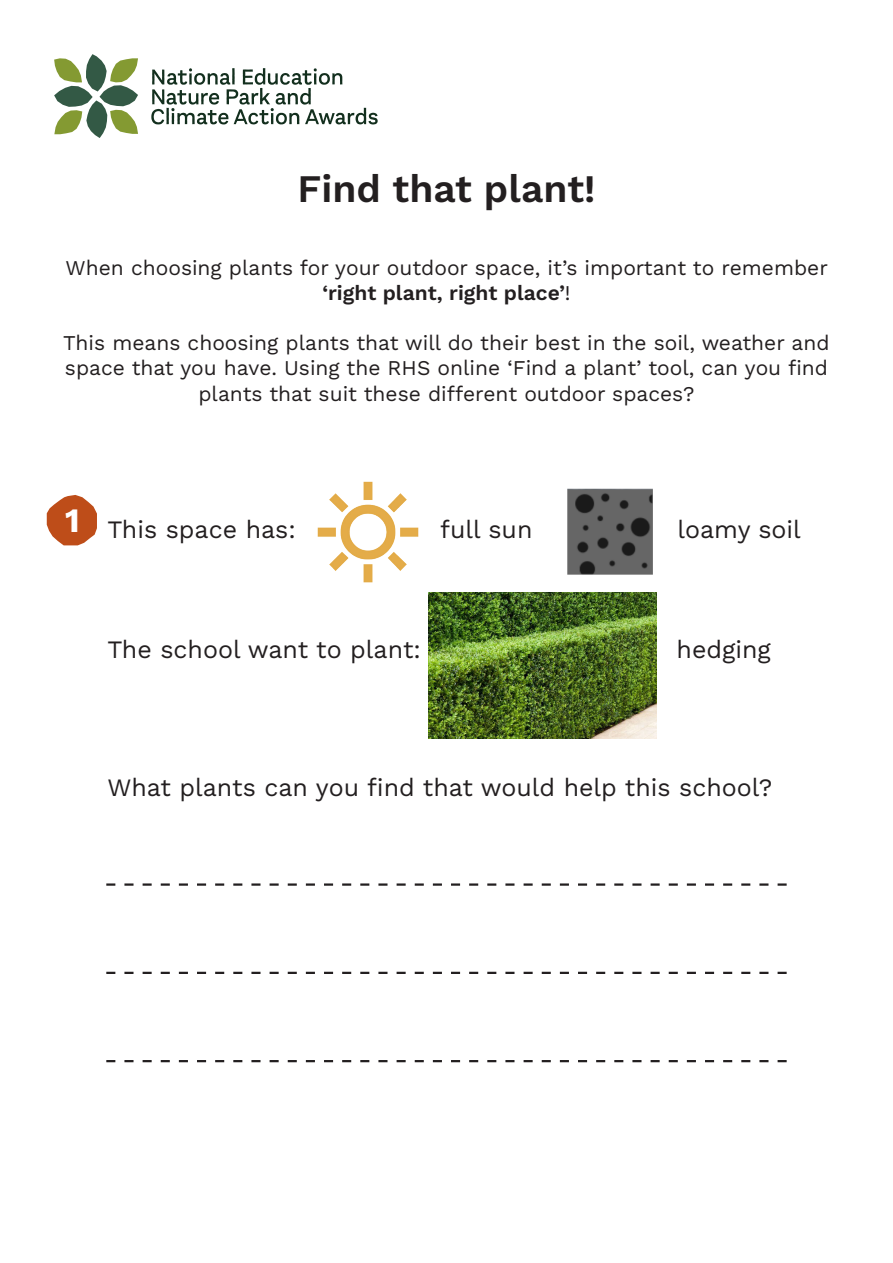
<style>
.page{position:relative;width:893px;height:1263px;background:#fff}
.page>*{position:absolute;margin:0;border:0;box-sizing:border-box;transform-origin:0 0}
.t1{font:39px "Work Sans";color:#231f20}
.t2{font:34.2px "Work Sans";color:#fff}
.t3{font:25.05px "Work Sans";color:#231f20}
.t4{font:21px/25.2px "Work Sans";color:#231f20;text-align:center}
</style>
<div class="page">
<svg style="left:54px;top:54px;width:84px;height:84px"></svg>
<svg style="left:151px;top:68px;width:227px;height:57px"></svg>
<svg style="left:47px;top:495px;width:50px;height:50px"></svg>
<img style="left:317px;top:481px;width:102px;height:102px">
<img style="left:567px;top:488px;width:86px;height:87px">
<img style="left:429px;top:592px;width:227px;height:146px">
<svg style="left:106px;top:883px;width:681px;height:3px"></svg>
<svg style="left:106px;top:972px;width:681px;height:2px"></svg>
<svg style="left:106px;top:1060px;width:681px;height:2px"></svg>
<p class="t1" style="left:297px;top:159px;width:300px">Find that plant!</p>
<p class="t4" style="left:66px;top:254px;width:764px">When choosing plants for your outdoor space, it’s important to remember ‘right plant, right place’!</p>
<p class="t4" style="left:63px;top:330px;width:768px">This means choosing plants that will do their best in the soil, weather and space that you have. Using the RHS online ‘Find a plant’ tool, can you find plants that suit these different outdoor spaces?</p>
<p class="t2" style="left:65px;top:494px;width:16px">1</p>
<p class="t3" style="left:107px;top:510px;width:190px">This space has:</p>
<p class="t3" style="left:440px;top:510px;width:94px">full sun</p>
<p class="t3" style="left:677px;top:510px;width:125px">loamy soil</p>
<p class="t3" style="left:107px;top:630px;width:315px">The school want to plant:</p>
<p class="t3" style="left:677px;top:630px;width:96px">hedging</p>
<p class="t3" style="left:107px;top:768px;width:667px">What plants can you find that would help this school?</p>
</div>
